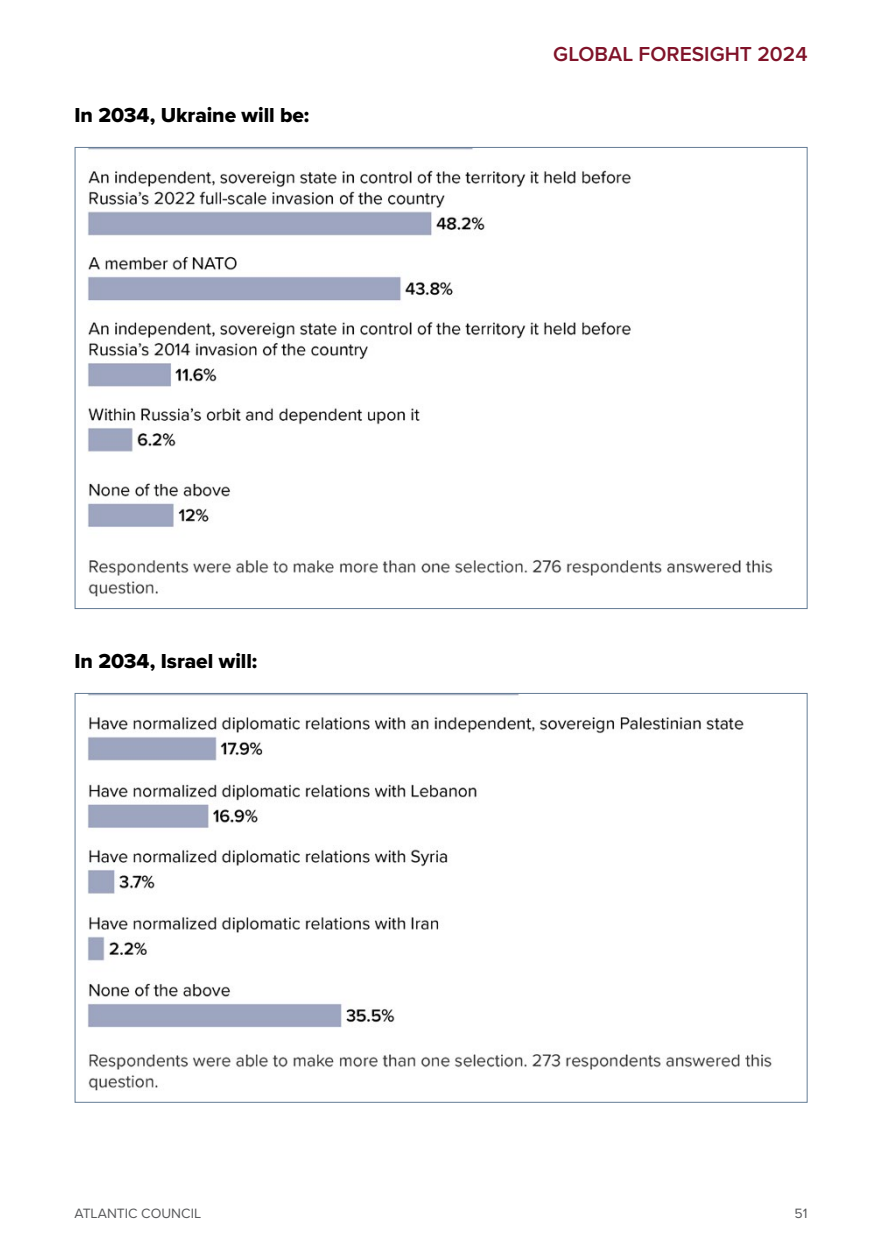
<style>
.page{position:relative;width:882px;height:1260px;background:#fff}
.page>*{position:absolute;margin:0;border:0;box-sizing:border-box;transform-origin:0 0}
._3a_survey_question{font:21px "Proxima Nova Extrabld";color:#000}
.t1{font:600 21px "Proxima Nova";color:#801329}
.t2{font:14px "Proxima Nova";color:#58595b}
</style>
<div class="page">
<img style="left:87px;top:149px;width:686px;height:448px">
<img style="left:87px;top:695px;width:685px;height:396px">
<p class="_3a_survey_question" style="left:75px;top:99px;width:236px">In 2034, Ukraine will be:</p>
<p class="_3a_survey_question" style="left:75px;top:645px;width:184px">In 2034, Israel will:</p>
<p class="t1" style="left:553px;top:39px;width:256px">GLOBAL FORESIGHT 2024</p>
<p class="t2" style="left:74px;top:1203px;width:128px">ATLANTIC COUNCIL</p>
<p class="t2" style="left:795px;top:1203px;width:15px">51</p>
</div>
